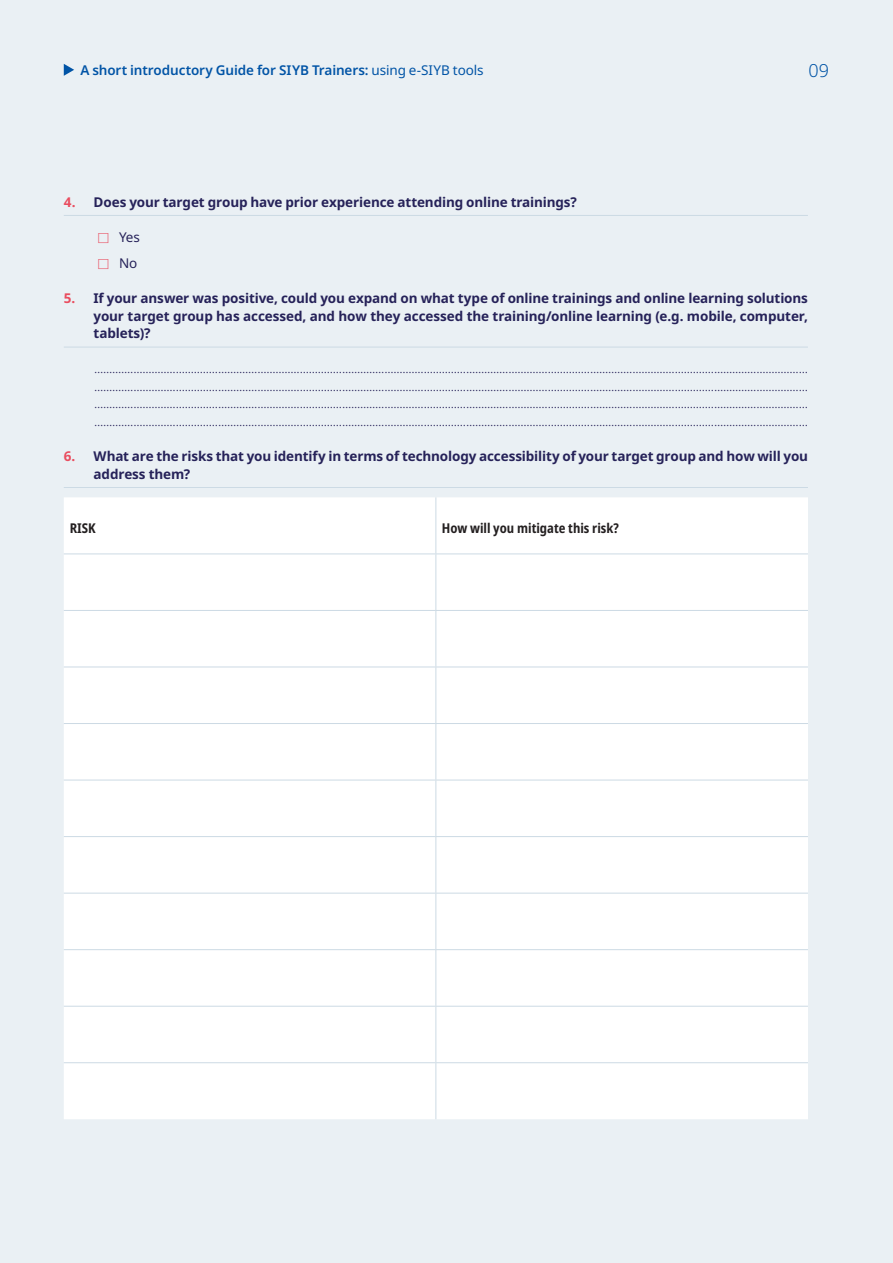
<style>
.page{position:relative;width:893px;height:1263px;background:#eaf0f4}
.page>*{position:absolute;margin:0;border:0;box-sizing:border-box;transform-origin:0 0}
.t1{font:300 18px "Noto Sans";color:#0154a6}
.Briefing_A4_-_Body{font:300 13.5px/17.5px "Noto Sans";color:#262259;text-align:justify}
.t2{font:700 13.5px/17.5px "Noto Sans";letter-spacing:-.01em;color:#262259;text-align:justify}
.t3{font:600 13.5px "Noto Sans";letter-spacing:-.01em;color:#0154a6}
.tab_text{font:700 condensed 13.5px "Noto Sans";color:#231f20}
.t4{font:13.5px "Noto Sans";color:#262259}
.s1{font-weight:400}
.s2{color:#e94d5f}
</style>
<div class="page">
<svg style="left:64px;top:64px;width:10px;height:12px"></svg>
<hr style="left:64px;top:215px;width:744px;height:1px;background:#ccdae4">
<hr style="left:64px;top:347px;width:744px;height:1px;background:#ccdae4">
<hr style="left:64px;top:487px;width:744px;height:1px;background:#ccdae4">
<div style="left:64px;top:497px;width:744px;height:622px;background:#fff"></div>
<hr style="left:64px;top:610px;width:372px;height:1px;background:#ccdae4">
<hr style="left:436px;top:610px;width:372px;height:1px;background:#ccdae4">
<hr style="left:64px;top:667px;width:372px;height:1px;background:#ccdae4">
<hr style="left:436px;top:667px;width:372px;height:1px;background:#ccdae4">
<hr style="left:435px;top:667px;width:1px;height:56px;background:#ccdae4">
<hr style="left:64px;top:723px;width:372px;height:1px;background:#ccdae4">
<hr style="left:436px;top:723px;width:372px;height:1px;background:#ccdae4">
<hr style="left:435px;top:724px;width:1px;height:56px;background:#ccdae4">
<hr style="left:64px;top:780px;width:372px;height:1px;background:#ccdae4">
<hr style="left:436px;top:780px;width:372px;height:1px;background:#ccdae4">
<hr style="left:435px;top:780px;width:1px;height:56px;background:#ccdae4">
<hr style="left:64px;top:836px;width:372px;height:1px;background:#ccdae4">
<hr style="left:436px;top:836px;width:372px;height:1px;background:#ccdae4">
<hr style="left:435px;top:837px;width:1px;height:56px;background:#ccdae4">
<hr style="left:64px;top:893px;width:372px;height:1px;background:#ccdae4">
<hr style="left:436px;top:893px;width:372px;height:1px;background:#ccdae4">
<hr style="left:435px;top:893px;width:1px;height:56px;background:#ccdae4">
<hr style="left:64px;top:949px;width:372px;height:1px;background:#ccdae4">
<hr style="left:436px;top:949px;width:372px;height:1px;background:#ccdae4">
<hr style="left:435px;top:950px;width:1px;height:56px;background:#ccdae4">
<hr style="left:64px;top:1006px;width:372px;height:1px;background:#ccdae4">
<hr style="left:436px;top:1006px;width:372px;height:1px;background:#ccdae4">
<hr style="left:435px;top:1006px;width:1px;height:56px;background:#ccdae4">
<hr style="left:64px;top:1062px;width:372px;height:1px;background:#ccdae4">
<hr style="left:436px;top:1062px;width:372px;height:1px;background:#ccdae4">
<hr style="left:435px;top:1063px;width:1px;height:56px;background:#ccdae4">
<hr style="left:64px;top:553px;width:372px;height:1px;background:#ccdae4">
<hr style="left:436px;top:553px;width:372px;height:1px;background:#ccdae4">
<hr style="left:435px;top:497px;width:1px;height:56px;background:#ccdae4">
<hr style="left:435px;top:554px;width:1px;height:56px;background:#ccdae4">
<hr style="left:435px;top:611px;width:1px;height:56px;background:#ccdae4">
<p class="t3" style="left:80px;top:60px;width:405px">A short introductory Guide for SIYB Trainers: <span class="s1">using e-SIYB tools</span></p>
<h1 class="t1" style="left:808px;top:57px;width:22px">09</h1>
<p class="t2" style="left:64px;top:193px;width:515px"><span class="s2">4.</span> Does your target group have prior experience attending online trainings?</p>
<p class="t4" style="left:98px;top:227px;width:44px"><span class="s2">□</span> Yes</p>
<p class="t4" style="left:98px;top:254px;width:41px"><span class="s2">□</span> No</p>
<p class="t2" style="left:94px;top:290px;width:716px;text-indent:-30px"><span class="s2">5.</span> If your answer was positive, could you expand on what type of online trainings and online learning solutions your target group has accessed, and how they accessed the training/online learning (e.g. mobile, computer, tablets)?</p>
<p class="Briefing_A4_-_Body" style="left:94px;top:360px;width:715px">............................................................................................................................................................................................................................................ ............................................................................................................................................................................................................................................ ............................................................................................................................................................................................................................................ ............................................................................................................................................................................................................................................</p>
<p class="t2" style="left:94px;top:448px;width:716px;text-indent:-30px"><span class="s2">6.</span> What are the risks that you identify in terms of technology accessibility of your target group and how will you address them?</p>
<p class="tab_text" style="left:70px;top:518px;width:28px">RISK</p>
<p class="tab_text" style="left:442px;top:518px;width:178px">How will you mitigate this risk?</p>
</div>
